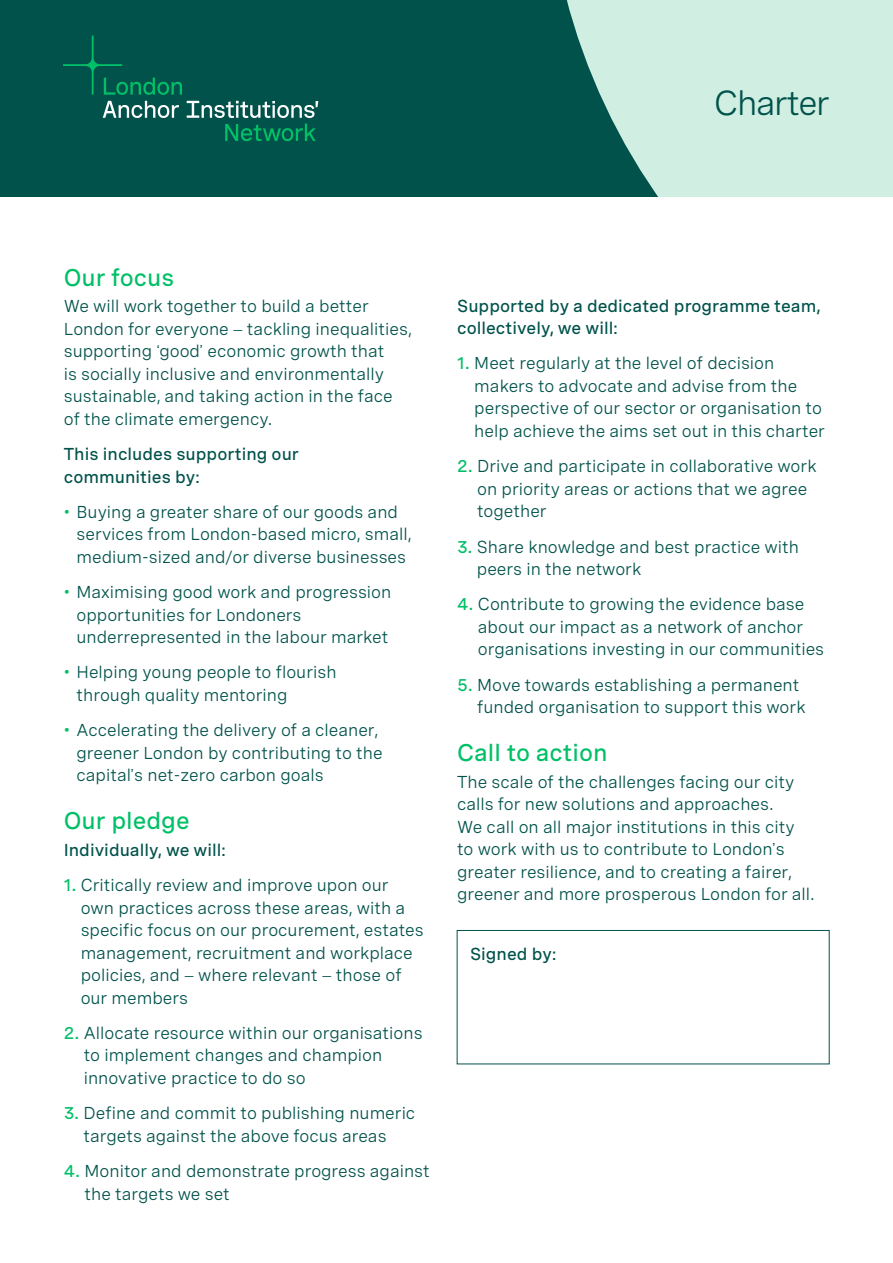
<style>
.page{position:relative;width:893px;height:1263px;background:#fff}
.page>*{position:absolute;margin:0;border:0;box-sizing:border-box;transform-origin:0 0}
.LAIN_Headline_Style__01{font:34.5px "Spezia Trial";letter-spacing:-.04em;color:#00524b}
.LAIN_Body_Copy_Style{font:500 24px "Spezia Trial";color:#00c067}
.LAIN_Body_Copy_Style-2{font:17.25px/22.5px "Spezia Trial";color:#00524b}
.LAIN_Body_Copy_Style-3{font:500 17.25px/22.5px "Spezia Trial";color:#00524b}
.s1{font-family:"Arbeit";font-weight:300}
.s2{font-family:"Arbeit"}
.s3{font-family:"Helvetica";color:#00c067}
.s4{font-weight:500;color:#00c067}
</style>
<div class="page">
<div style="left:457px;top:930px;width:372px;height:134px;border:1px solid #00524b"></div>
<svg style="left:0;top:0;width:893px;height:196px;background:#48877f"></svg>
<svg style="left:103px;top:101px;width:76px;height:17px"></svg>
<svg style="left:187px;top:101px;width:131px;height:17px"></svg>
<svg style="left:225px;top:124px;width:91px;height:17px;background:#007754"></svg>
<svg style="left:63px;top:36px;width:119px;height:59px;background:#005c4d"></svg>
<p class="LAIN_Headline_Style__01" style="left:714px;top:89px;width:117px">Charter</p>
<p class="LAIN_Body_Copy_Style" style="left:64px;top:268px;width:112px">Our focus</p>
<p class="LAIN_Body_Copy_Style-2" style="left:64px;top:296px;width:349px">We will work together to build a better London for everyone <span class="s1">–</span> tackling inequalities, supporting <span class="s1">‘</span>good<span class="s1">’</span> economic growth that<br>is socially inclusive and environmentally sustainable, and taking action in the face of the climate emergency.</p>
<p class="LAIN_Body_Copy_Style-3" style="left:64px;top:444px;width:237px">This includes supporting our communities by<span class="s2">:</span></p>
<p class="LAIN_Body_Copy_Style-2" style="left:77px;top:502px;width:336px;text-indent:-13px"><span class="s3">•</span> Buying a greater share of our goods and services from London-based micro, small, medium-sized and<span class="s1">/</span>or diverse businesses</p>
<p class="LAIN_Body_Copy_Style-2" style="left:77px;top:582px;width:316px;text-indent:-13px"><span class="s3">•</span> Maximising good work and progression opportunities for Londoners underrepresented in the labour market</p>
<p class="LAIN_Body_Copy_Style-2" style="left:77px;top:662px;width:262px;text-indent:-13px"><span class="s3">•</span> Helping young people to flourish through quality mentoring</p>
<p class="LAIN_Body_Copy_Style-2" style="left:77px;top:720px;width:308px;text-indent:-13px"><span class="s3">•</span> Accelerating the delivery of a cleaner, greener London by contributing to the capital<span class="s1">’</span>s net-zero carbon goals</p>
<p class="LAIN_Body_Copy_Style" style="left:64px;top:811px;width:127px">Our pledge</p>
<p class="LAIN_Body_Copy_Style-3" style="left:64px;top:840px;width:163px">Individually, we will<span class="s2">:</span></p>
<p class="LAIN_Body_Copy_Style-2" style="left:81px;top:875px;width:345px;text-indent:-17px"><span class="s4">1.</span> Critically review and improve upon our own practices across these areas, with a specific focus on our procurement, estates management, recruitment and workplace policies, and <span class="s1">–</span> where relevant <span class="s1">–</span> those of our members</p>
<p class="LAIN_Body_Copy_Style-2" style="left:84px;top:1023px;width:340px;text-indent:-20px"><span class="s4">2.</span> Allocate resource within our organisations to implement changes and champion innovative practice to do so</p>
<p class="LAIN_Body_Copy_Style-2" style="left:64px;top:1103px;width:353px;text-align:center"><span class="s4">3.</span> Define and commit to publishing numeric targets against the above focus areas</p>
<p class="LAIN_Body_Copy_Style-2" style="left:85px;top:1161px;width:347px;text-indent:-21px"><span class="s4">4.</span> Monitor and demonstrate progress against the targets we set</p>
<p class="LAIN_Body_Copy_Style-3" style="left:457px;top:296px;width:365px">Supported by a dedicated programme team, collectively, we will<span class="s2">:</span></p>
<p class="LAIN_Body_Copy_Style-2" style="left:474px;top:353px;width:352px;text-indent:-17px"><span class="s4">1.</span> Meet regularly at the level of decision makers to advocate and advise from the perspective of our sector or organisation to help achieve the aims set out in this charter</p>
<p class="LAIN_Body_Copy_Style-2" style="left:477px;top:456px;width:341px;text-indent:-20px"><span class="s4">2.</span> Drive and participate in collaborative work on priority areas or actions that we agree together</p>
<p class="LAIN_Body_Copy_Style-2" style="left:477px;top:536px;width:324px;text-indent:-20px"><span class="s4">3.</span> Share knowledge and best practice with peers in the network</p>
<p class="LAIN_Body_Copy_Style-2" style="left:478px;top:594px;width:348px;text-indent:-21px"><span class="s4">4.</span> Contribute to growing the evidence base about our impact as a network of anchor organisations investing in our communities</p>
<p class="LAIN_Body_Copy_Style-2" style="left:477px;top:674px;width:330px;text-indent:-20px"><span class="s4">5.</span> Move towards establishing a permanent funded organisation to support this work</p>
<p class="LAIN_Body_Copy_Style" style="left:457px;top:743px;width:152px">Call to action</p>
<p class="LAIN_Body_Copy_Style-2" style="left:457px;top:772px;width:359px">The scale of the challenges facing our city calls for new solutions and approaches.<br>We call on all major institutions in this city to work with us to contribute to London<span class="s1">’</span>s greater resilience, and to creating a fairer, greener and more prosperous London for all.</p>
<p class="LAIN_Body_Copy_Style-3" style="left:470px;top:944px;width:88px">Signed by<span class="s2">:</span></p>
</div>
